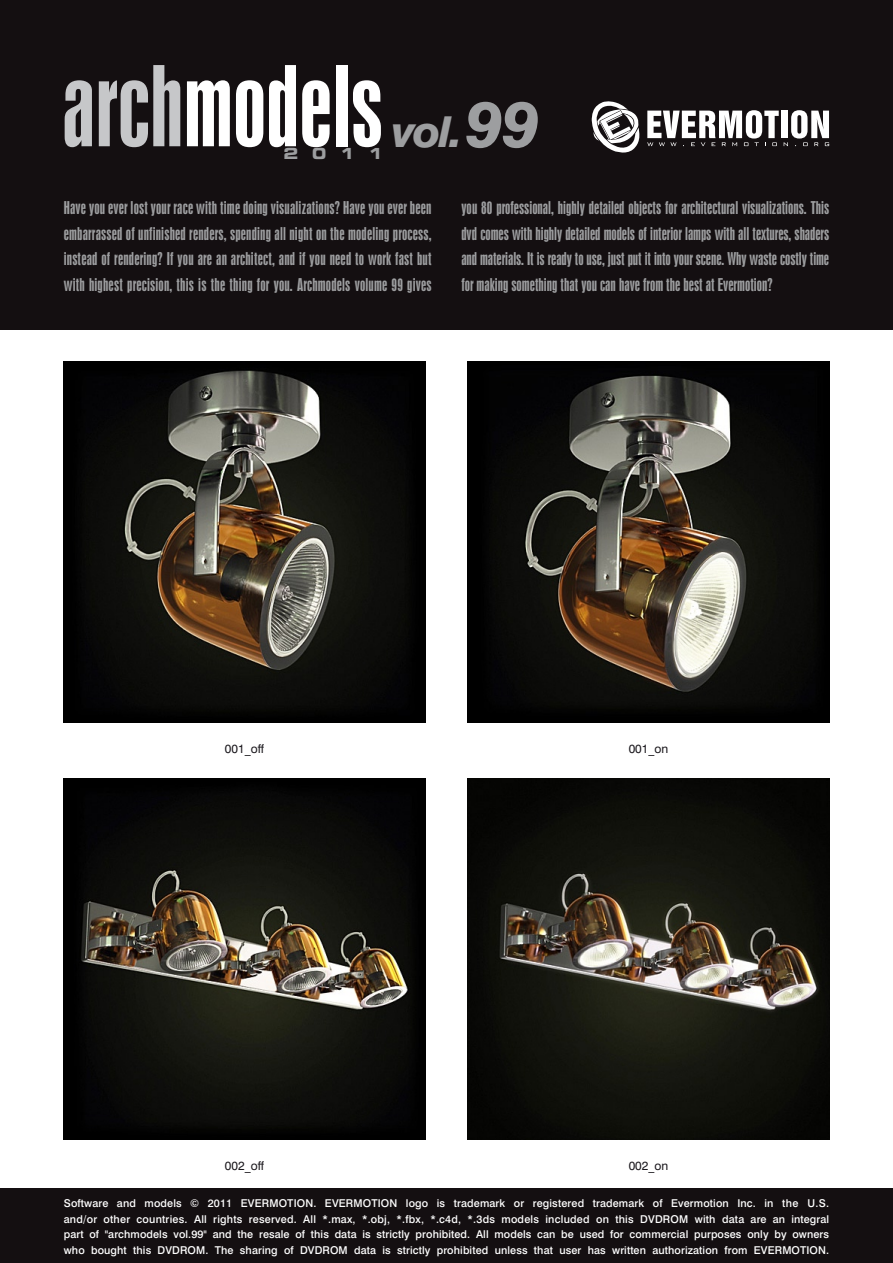
<style>
.page{position:relative;width:893px;height:1263px;background:#fff}
.page>*{position:absolute;margin:0;border:0;box-sizing:border-box;transform-origin:0 0}
.t1{font:103.8px "Swis 924 PL Regular A";color:#fff}
.t2{font:42.6px "Swis 721 Hv PL Italic A";color:#9d9ea0}
.t3{font:16.5px/25.5px "Swis 924 PL Regular A";letter-spacing:.005em;color:#9d9ea0;text-align:justify}
.t4{font:15.15px "Square 721 Ex PL Bold A";color:#9d9ea0}
.t5{font:12px "Swis 721 PL Roman A";color:#1a171c}
.t6{font:10.8px/15.5px "Swis 721 Md PL Regular A";letter-spacing:.01em;color:#fff;text-align:justify}
.s1{color:#c6c7c9}
.s2{font-size:63.9px}
</style>
<div class="page">
<div style="left:0;top:1189px;width:893px;height:74px;background:#140f11"></div>
<div style="left:0;top:0;width:893px;height:330px;background:#140f11"></div>
<svg style="left:647px;top:110px;width:182px;height:36px"></svg>
<svg style="left:591px;top:101px;width:49px;height:52px"></svg>
<img style="left:64px;top:361px;width:361px;height:362px">
<img style="left:468px;top:361px;width:361px;height:362px">
<img style="left:64px;top:778px;width:361px;height:362px">
<img style="left:468px;top:778px;width:361px;height:362px">
<h1 class="t1" style="left:62px;top:44px;width:323px"><span class="s1">arch</span>models</h1>
<p class="t4" style="left:283px;top:145px;width:102px">2011</p>
<h2 class="t2" style="left:392px;top:106px;width:149px">vol.<span class="s2">99</span></h2>
<p class="t3" style="left:64px;top:195px;width:369px">Have you ever lost your race with time doing visualizations? Have you ever been embarrassed of unfinished renders, spending all night on the modeling process, instead of rendering? If you are an architect, and if you need to work fast but with highest precision, this is the thing for you. Archmodels volume 99 gives</p>
<p class="t3" style="left:461px;top:195px;width:369px">you 80 professional, highly detailed objects for architectural visualizations. This dvd comes with highly detailed models of interior lamps with all textures, shaders and materials. It is ready to use, just put it into your scene. Why waste costly time for making something that you can have from the best at Evermotion?</p>
<p class="t5" style="left:225px;top:742px;width:41px">001_off</p>
<p class="t5" style="left:629px;top:742px;width:41px">001_on</p>
<p class="t5" style="left:225px;top:1158px;width:41px">002_off</p>
<p class="t5" style="left:629px;top:1158px;width:41px">002_on</p>
<p class="t6" style="left:64px;top:1196px;width:767px">Software and models © 2011 EVERMOTION. EVERMOTION logo is trademark or registered trademark of Evermotion Inc. in the U.S. and/or other countries. All rights reserved. All *.max, *.obj, *.fbx, *.c4d, *.3ds models included on this DVDROM with data are an integral part of "archmodels vol.99" and the resale of this data is strictly prohibited. All models can be used for commercial purposes only by owners who bought this DVDROM. The sharing of DVDROM data is strictly prohibited unless that user has written authorization from EVERMOTION.</p>
</div>
